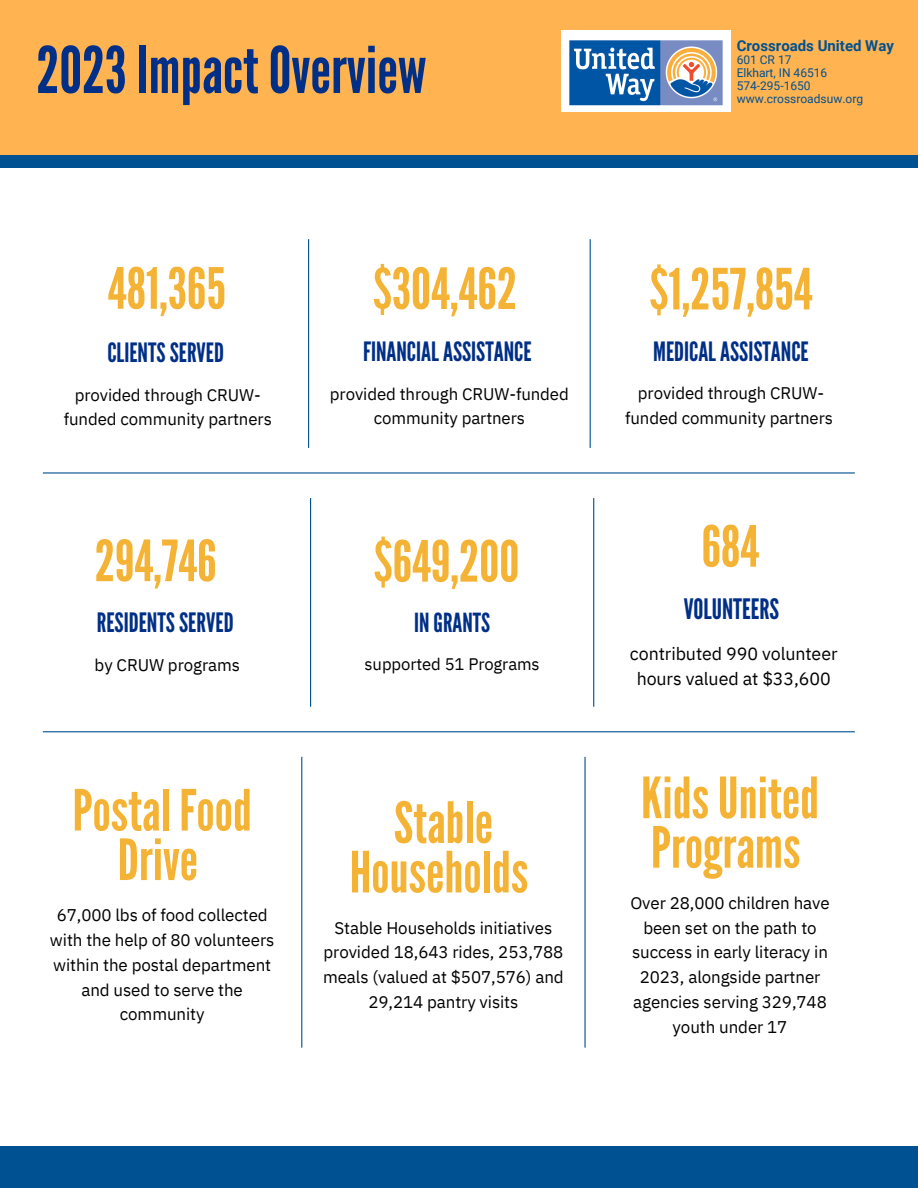
<style>
.page{position:relative;width:918px;height:1188px;background:#fff}
.page>*{position:absolute;margin:0;border:0;box-sizing:border-box;transform-origin:0 0}
.t1{font:64.2px "League Gothic";color:#002f87}
.t2{font:56.7px/49.5px "League Gothic";color:#f5b335;text-align:center}
.t3{font:28.2px "League Gothic";color:#002f87}
.t4{font:26.7px "League Gothic";color:#002f87}
.t5{font:26.55px "League Gothic";color:#002f87}
.t6{font:26.25px "League Gothic";color:#002f87}
.t7{font:17.85px/25.3px "IBM Plex Sans";letter-spacing:-.005em;color:#000;text-align:center}
.t8{font:16.95px/24.8px "IBM Plex Sans";letter-spacing:-.005em;color:#000;text-align:center}
.t9{font:16.8px/24px "IBM Plex Sans";letter-spacing:-.005em;color:#000;text-align:center}
.t10{font:16.65px "IBM Plex Sans";letter-spacing:-.005em;color:#000}
.t11{font:700 15px "Roboto";color:#005191}
.t12{font:12px "Roboto";color:#005191}
</style>
<div class="page">
<div style="left:0;top:1147px;width:918px;height:41px;background:#005191"></div>
<hr style="left:308px;top:239px;width:1px;height:209px;background:#005191">
<hr style="left:590px;top:239px;width:1px;height:209px;background:#005191">
<div style="left:0;top:0;width:918px;height:162px;background:#ffb351"></div>
<hr style="left:584px;top:757px;width:2px;height:291px;background:#005191">
<hr style="left:301px;top:757px;width:1px;height:291px;background:#005191">
<hr style="left:310px;top:498px;width:1px;height:209px;background:#005191">
<hr style="left:593px;top:498px;width:1px;height:209px;background:#005191">
<div style="left:0;top:155px;width:918px;height:13px;background:#005191"></div>
<hr style="left:43px;top:472px;width:812px;height:2px;background:#005191">
<hr style="left:43px;top:731px;width:812px;height:1px;background:#005191">
<img style="left:562px;top:31px;width:168px;height:81px">
<h4 class="t1" style="left:36px;top:33px;width:391px">2023ImpactOverview</h4>
<h4 class="t11" style="left:737px;top:37px;width:159px">Crossroads United Way</h4>
<h2 class="t12" style="left:737px;top:53px;width:56px">601 CR 17</h2>
<h4 class="t12" style="left:737px;top:66px;width:92px">Elkhart, IN 46516</h4>
<h2 class="t12" style="left:737px;top:79px;width:75px">574-295-1650</h2>
<h4 class="t12" style="left:737px;top:92px;width:128px">www.crossroadsuw.org</h4>
<h1 class="t2" style="left:373px;top:265px;width:146px">$304,462</h1>
<p class="t5" style="left:363px;top:336px;width:170px">FINANCIALASSISTANCE</p>
<p class="t9" style="left:330px;top:381px;width:240px">provided through CRUW-funded community partners</p>
<p class="t2" style="left:108px;top:265px;width:120px">481,365</p>
<p class="t2" style="left:649px;top:266px;width:165px">$1,257,854</p>
<p class="t5" style="left:107px;top:338px;width:118px">CLIENTSSERVED</p>
<p class="t9" style="left:64px;top:383px;width:210px">provided through CRUW&shy;funded community partners</p>
<p class="t5" style="left:653px;top:336px;width:157px">MEDICALASSISTANCE</p>
<p class="t9" style="left:625px;top:380px;width:210px;line-height:24.8px">provided through CRUW&shy;funded community partners</p>
<h2 class="t2" style="left:95px;top:537px;width:123px">294,746</h2>
<h4 class="t4" style="left:97px;top:607px;width:138px">RESIDENTSSERVED</h4>
<h4 class="t8" style="left:95px;top:652px;width:147px">by CRUW programs</h4>
<p class="t2" style="left:73px;top:787px;width:181px">Postal Food<br>Drive</p>
<h2 class="t8" style="left:50px;top:903px;width:226px">67,000 lbs of food collected with the help of 80 volunteers within the postal department and used to serve the community</h2>
<h4 class="t2" style="left:374px;top:538px;width:147px">$649,200</h4>
<h2 class="t6" style="left:414px;top:608px;width:77px">INGRANTS</h2>
<h2 class="t10" style="left:365px;top:653px;width:177px">supported 51 Programs</h2>
<h4 class="t2" style="left:350px;top:799px;width:180px">Stable<br>Households</h4>
<h2 class="t8" style="left:323px;top:915px;width:242px">Stable Households initiatives provided 18,643 rides, 253,788 meals (valued at $507,576) and<br>29,214 pantry visits</h2>
<h3 class="t2" style="left:702px;top:523px;width:59px">684</h3>
<h2 class="t3" style="left:684px;top:593px;width:97px">VOLUNTEERS</h2>
<h2 class="t7" style="left:630px;top:640px;width:209px">contributed 990 volunteer hours valued at $33,600</h2>
<h4 class="t2" style="left:641px;top:774px;width:180px;text-align:left">KidsUnited<br>Programs</h4>
<h2 class="t8" style="left:630px;top:890px;width:201px">Over 28,000 children have been set on the path to success in early literacy in<br>2023, alongside partner agencies serving 329,748 youth under 17</h2>
</div>
